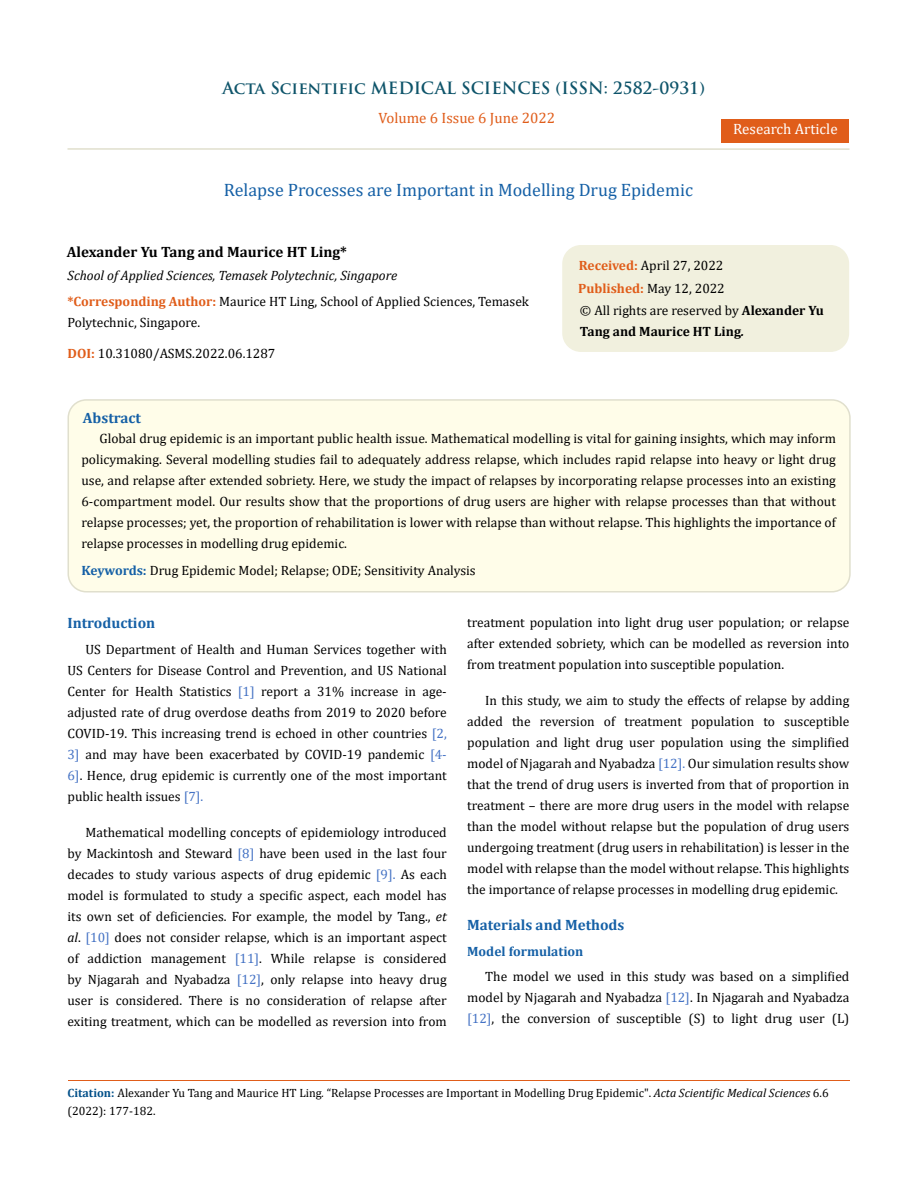
<style>
.page{position:relative;width:917px;height:1188px;background:#fff}
.page>*{position:absolute;margin:0;border:0;box-sizing:border-box;transform-origin:0 0}
.t1{font:18px "Cambria";color:#1560a6}
.t2{font:700 16.5px "Trajan Pro";color:#0e546a}
.t3{font:700 15px "Cambria";color:#1560a6}
.t4{font:700 15px "Cambria";color:#000}
.t5{font:15px "Cambria";color:#e05d1a}
.t6{font:15px "Cambria";color:#fff}
.t7{font:13.5px/21px "Cambria";color:#000;text-align:justify}
.t8{font:italic 13.5px/26.1px "Cambria";color:#000}
.t9{font:700 13.5px/21px "Cambria";color:#000}
.t10{font:700 13.5px "Cambria";color:#1560a6}
.t11{font:12px/18px "Cambria";color:#000}
.s1{font-weight:700;font-style:normal;color:#e05d1a}
.s2{font-style:normal}
.s3{font-weight:700;color:#e05d1a}
.s4{font-weight:400}
.s5{font-style:italic}
.s6{font-weight:700;color:#1560a6}
.s7{color:#4472c4}
.s8{font-weight:700;color:#035089}
</style>
<div class="page">
<div style="left:721px;top:119px;width:128px;height:23px;background:#e05d1a"></div>
<div style="left:563px;top:246px;width:285px;height:105px;background:#f1f0de;border-radius:18px"></div>
<div style="left:562px;top:245px;width:287px;height:107px;border:2px solid #f1f0de;border-radius:18px"></div>
<div style="left:68px;top:400px;width:781px;height:192px;background:#fffde9;border-radius:18px"></div>
<div style="left:67px;top:399px;width:783px;height:194px;border:2px solid #e0dfcd;border-radius:18px"></div>
<hr style="left:68px;top:1081px;width:781px;height:1px;background:#e05d1a">
<hr style="left:67px;top:148px;width:782px;height:2px;background:#e0dfcd">
<p class="t2" style="left:222px;top:77px;width:484px">Acta Scientific MEDICAL SCIENCES (ISSN: 2582-0931)</p>
<p class="t5" style="left:378px;top:109px;width:178px">Volume 6 Issue 6 June 2022</p>
<h1 class="t1" style="left:224px;top:180px;width:470px">Relapse Processes are Important in Modelling Drug Epidemic</h1>
<p class="t6" style="left:733px;top:120px;width:106px">Research Article</p>
<p class="t4" style="left:67px;top:242px;width:282px">Alexander Yu Tang and Maurice HT Ling*</p>
<p class="t8" style="left:67px;top:262px;width:463px">School of Applied Sciences, Temasek Polytechnic, Singapore<br><span class="s1">*Corresponding Author:</span> <span class="s2">Maurice HT Ling, School of Applied Sciences, Temasek</span></p>
<p class="t7" style="left:67px;top:312px;width:134px">Polytechnic, Singapore.</p>
<p class="t7" style="left:67px;top:342px;width:209px"><span class="s3">DOI:</span> 10.31080/ASMS.2022.06.1287</p>
<p class="t7" style="left:578px;top:254px;width:148px;line-height:23px"><span class="s3">Received:</span> April 27, 2022<br><span class="s3">Published:</span> May 12, 2022</p>
<p class="t9" style="left:580px;top:299px;width:245px"><span class="s4">© All rights are reserved by</span> Alexander Yu<br>Tang and Maurice HT Ling<span class="s5">.</span></p>
<p class="t3" style="left:83px;top:408px;width:60px">Abstract</p>
<p class="t7" style="left:81px;top:428px;width:756px;text-indent:18px">Global drug epidemic is an important public health issue. Mathematical modelling is vital for gaining insights, which may inform policymaking. Several modelling studies fail to adequately address relapse, which includes rapid relapse into heavy or light drug use, and relapse after extended sobriety. Here, we study the impact of relapses by incorporating relapse processes into an existing 6-compartment model. Our results show that the proportions of drug users are higher with relapse processes than that without relapse processes; yet, the proportion of rehabilitation is lower with relapse than without relapse. This highlights the importance of relapse processes in modelling drug epidemic.</p>
<p class="t7" style="left:81px;top:560px;width:396px"><span class="s6">Keywords:</span> Drug Epidemic Model; Relapse; ODE; Sensitivity Analysis</p>
<p class="t3" style="left:67px;top:612px;width:89px">Introduction</p>
<p class="t7" style="left:67px;top:639px;width:381px;text-indent:18px">US Department of Health and Human Services together with US Centers for Disease Control and Prevention, and US National Center for Health Statistics <span class="s7">[1]</span> report a 31% increase in age&shy;adjusted rate of drug overdose deaths from 2019 to 2020 before COVID-19. This increasing trend is echoed in other countries <span class="s7">[2, 3]</span> and may have been exacerbated by COVID-19 pandemic <span class="s7">[4- 6]</span>. Hence, drug epidemic is currently one of the most important public health issues <span class="s7">[7].</span></p>
<p class="t7" style="left:67px;top:822px;width:381px;text-indent:18px">Mathematical modelling concepts of epidemiology introduced by Mackintosh and Steward <span class="s7">[8]</span> have been used in the last four decades to study various aspects of drug epidemic <span class="s7">[9].</span> As each model is formulated to study a specific aspect, each model has its own set of deficiencies. For example, the model by Tang., <span class="s5">et al</span>. <span class="s7">[10]</span> does not consider relapse, which is an important aspect of addiction management <span class="s7">[11]</span>. While relapse is considered by Njagarah and Nyabadza <span class="s7">[12]</span>, only relapse into heavy drug user is considered. There is no consideration of relapse after exiting treatment, which can be modelled as reversion into from</p>
<p class="t7" style="left:467px;top:612px;width:384px">treatment population into light drug user population; or relapse after extended sobriety, which can be modelled as reversion into from treatment population into susceptible population.</p>
<p class="t7" style="left:467px;top:690px;width:384px;text-indent:18px">In this study, we aim to study the effects of relapse by adding added the reversion of treatment population to susceptible population and light drug user population using the simplified model of Njagarah and Nyabadza <span class="s7">[12].</span> Our simulation results show that the trend of drug users is inverted from that of proportion in treatment – there are more drug users in the model with relapse than the model without relapse but the population of drug users undergoing treatment (drug users in rehabilitation) is lesser in the model with relapse than the model without relapse. This highlights the importance of relapse processes in modelling drug epidemic.</p>
<p class="t3" style="left:467px;top:914px;width:159px">Materials and Methods</p>
<p class="t10" style="left:467px;top:941px;width:118px">Model formulation</p>
<p class="t7" style="left:467px;top:966px;width:384px;text-indent:18px">The model we used in this study was based on a simplified model by Njagarah and Nyabadza <span class="s7">[12]</span>. In Njagarah and Nyabadza <span class="s7">[12]</span>, the conversion of susceptible (S) to light drug user (L)</p>
<p class="t11" style="left:68px;top:1084px;width:762px"><span class="s8">Citation:</span> Alexander Yu Tang and Maurice HT Ling<span class="s5">.</span> “Relapse Processes are Important in Modelling Drug Epidemic". <span class="s5">Acta Scientific Medical Sciences</span> 6.6 (2022): 177-182.</p>
</div>
